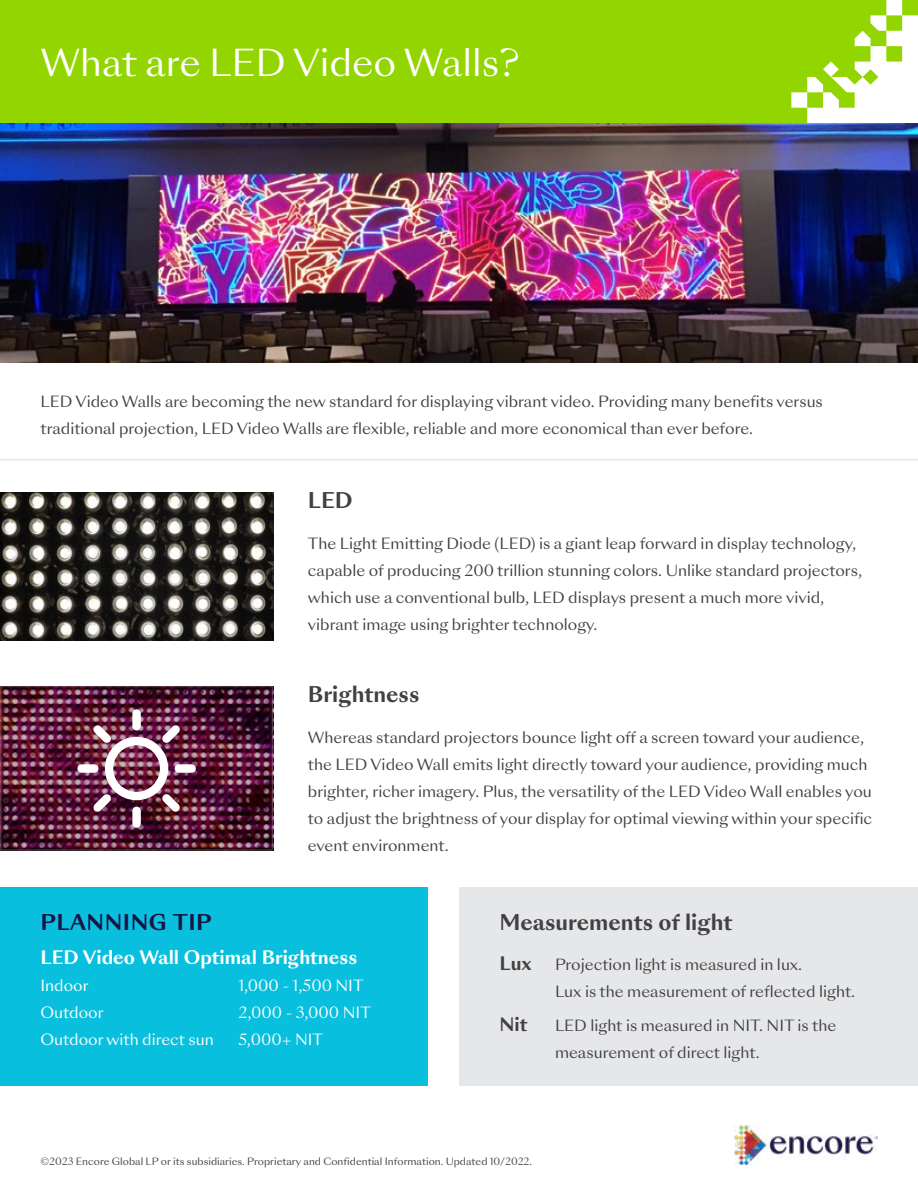
<style>
.page{position:relative;width:918px;height:1188px;background:#fff}
.page>*{position:absolute;margin:0;border:0;box-sizing:border-box;transform-origin:0 0}
.t1{font:36px "Sang Bleu Sunrise";color:#fff}
.t2{font:700 21px "Sang Bleu Sunrise";color:#414042}
.t3{font:700 21px "Sang Bleu Sunrise";letter-spacing:.025em;color:#1a1445}
.t4{font:700 18px "Sang Bleu Sunrise";color:#fff}
.t5{font:700 18px "Sang Bleu Sunrise";color:#414042}
.t6{font:15px/27px "Sang Bleu Sunrise";color:#414042}
.t7{font:15px "Sang Bleu Sunrise";color:#fff}
.t8{font:9.75px "Sang Bleu Sunrise";color:#414042}
</style>
<div class="page">
<hr style="left:0;top:459px;width:918px;height:1px;background:#e6e7e8">
<div style="left:0;top:0;width:918px;height:123px;background:#93d500"></div>
<img style="left:735px;top:1126px;width:143px;height:39px">
<img style="left:3px;top:689px;width:267px;height:159px">
<div style="left:0;top:887px;width:428px;height:198px;background:#08c0de"></div>
<div style="left:459px;top:887px;width:459px;height:198px;background:#e6e7e8"></div>
<img style="left:0;top:492px;width:273px;height:149px">
<img style="left:0;top:123px;width:918px;height:240px">
<img style="left:77px;top:709px;width:119px;height:119px">
<h1 class="t1" style="left:40px;top:46px;width:480px">What are LED Video Walls?</h1>
<p class="t6" style="left:41px;top:389px;width:784px">LED Video Walls are becoming the new standard for displaying vibrant video. Providing many benefits versus traditional projection, LED Video Walls are flexible, reliable and more economical than ever before.</p>
<h2 class="t2" style="left:308px;top:491px;width:46px">LED</h2>
<p class="t6" style="left:308px;top:531px;width:556px">The Light Emitting Diode (LED) is a giant leap forward in display technology, capable of producing 200 trillion stunning colors. Unlike standard projectors, which use a conventional bulb, LED displays present a much more vivid, vibrant image using brighter technology.</p>
<h2 class="t2" style="left:308px;top:685px;width:113px">Brightness</h2>
<p class="t6" style="left:308px;top:725px;width:566px">Whereas standard projectors bounce light off a screen toward your audience, the LED Video Wall emits light directly toward your audience, providing much brighter, richer imagery. Plus, the versatility of the LED Video Wall enables you to adjust the brightness of your display for optimal viewing within your specific event environment.</p>
<h2 class="t3" style="left:40px;top:913px;width:173px">PLANNING TIP</h2>
<p class="t4" style="left:40px;top:949px;width:318px">LED Video Wall Optimal Brightness</p>
<p class="t7" style="left:40px;top:978px;width:50px">Indoor</p>
<p class="t7" style="left:238px;top:978px;width:126px">1,000 - 1,500 NIT</p>
<p class="t7" style="left:40px;top:1005px;width:65px">Outdoor</p>
<p class="t7" style="left:238px;top:1005px;width:134px">2,000 - 3,000 NIT</p>
<p class="t7" style="left:40px;top:1032px;width:175px">Outdoor with direct sun</p>
<p class="t7" style="left:239px;top:1032px;width:86px">5,000+ NIT</p>
<h2 class="t2" style="left:500px;top:913px;width:234px">Measurements of light</h2>
<p class="t5" style="left:500px;top:956px;width:34px">Lux</p>
<p class="t6" style="left:555px;top:953px;width:302px">Projection light is measured in lux.<br>Lux is the measurement of reflected light.</p>
<p class="t5" style="left:500px;top:1016px;width:29px">Nit</p>
<p class="t6" style="left:555px;top:1013px;width:283px">LED light is measured in NIT. NIT is the measurement of direct light.</p>
<p class="t8" style="left:40px;top:1155px;width:493px">©2023 Encore Global LP or its subsidiaries. Proprietary and Confidential Information. Updated 10/2022.</p>
</div>
